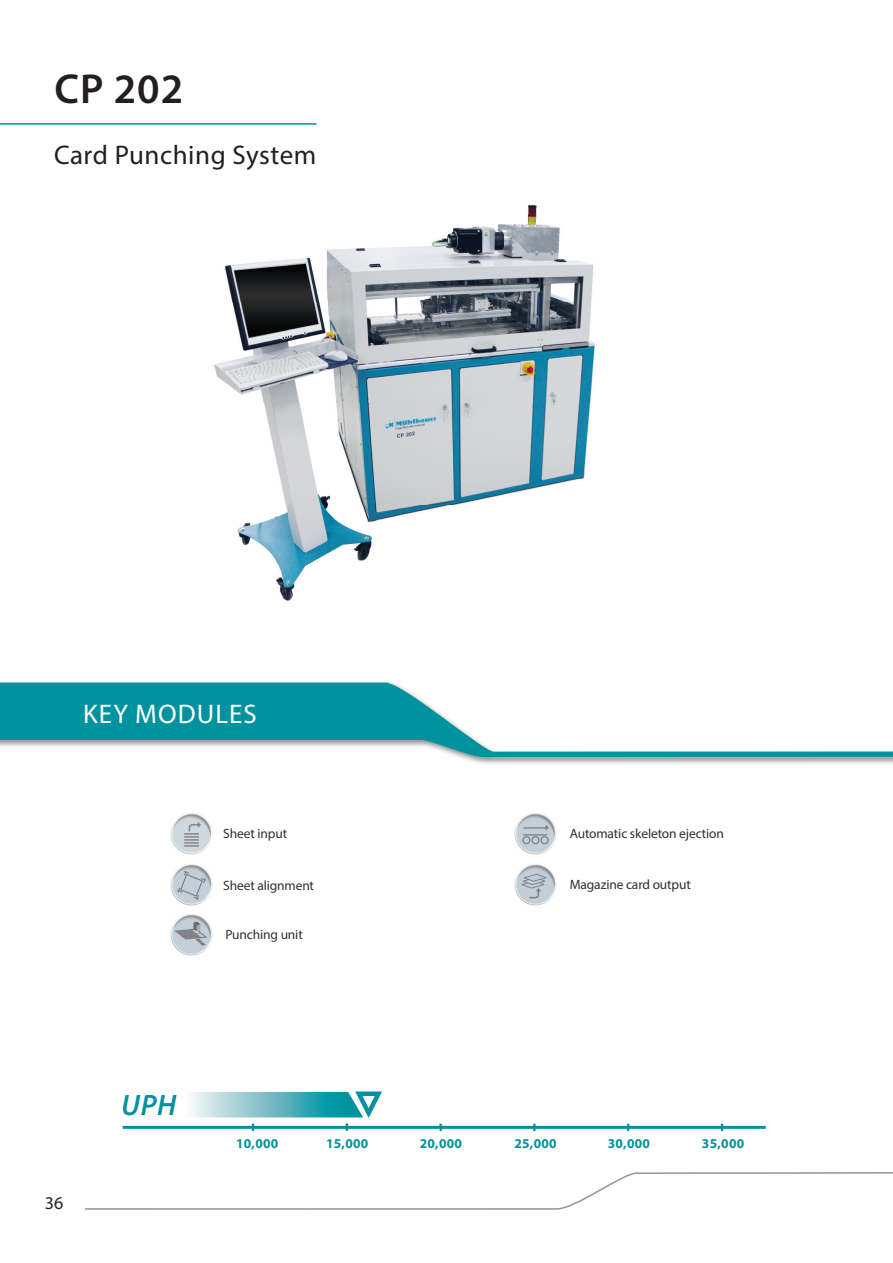
<style>
.page{position:relative;width:893px;height:1263px;background:#fff}
.page>*{position:absolute;margin:0;border:0;box-sizing:border-box;transform-origin:0 0}
.t1{font:600 42px "Myriad Pro";color:#231f20}
.t2{font:italic 600 29.55px "Myriad Pro";color:#00929e}
.t3{font:27px "Myriad Pro";letter-spacing:.02em;color:#231f20}
.t4{font:27px "Myriad Pro";letter-spacing:.04em;color:#fff}
.t5{font:18px "Myriad Pro";color:#231f20}
.t6{font:13.5px "Myriad Pro";letter-spacing:-.01em;color:#312f30}
.t7{font:700 13.5px "Myriad Pro";letter-spacing:.02em;color:#00929e}
</style>
<div class="page">
<svg style="left:85px;top:1172px;width:808px;height:38px"></svg>
<hr style="left:0;top:123px;width:316px;height:2px;background:#00929e">
<hr style="left:123px;top:1126px;width:643px;height:3px;background:#00929e">
<svg style="left:439px;top:1124px;width:3px;height:7px"></svg>
<svg style="left:533px;top:1124px;width:3px;height:7px"></svg>
<svg style="left:175px;top:1091px;width:209px;height:40px"></svg>
<img style="left:170px;top:813px;width:42px;height:42px">
<img style="left:170px;top:864px;width:43px;height:42px">
<img style="left:514px;top:813px;width:42px;height:42px">
<img style="left:213px;top:204px;width:382px;height:397px">
<img style="left:170px;top:914px;width:42px;height:42px">
<img style="left:514px;top:864px;width:42px;height:42px">
<svg style="left:0;top:682px;width:893px;height:75px"></svg>
<h1 class="t1" style="left:55px;top:62px;width:130px">CP 202</h1>
<h3 class="t3" style="left:54px;top:138px;width:264px">Card Punching System</h3>
<h3 class="t4" style="left:83px;top:697px;width:175px">KEY MODULES</h3>
<p class="t6" style="left:223px;top:825px;width:65px">Sheet input</p>
<p class="t6" style="left:223px;top:877px;width:92px">Sheet alignment</p>
<p class="t6" style="left:225px;top:927px;width:79px">Punching unit</p>
<h2 class="t2" style="left:121px;top:1086px;width:57px">UPH</h2>
<p class="t6" style="left:570px;top:825px;width:156px">Automatic skeleton ejection</p>
<p class="t6" style="left:570px;top:876px;width:123px">Magazine card output</p>
<h3 class="t5" style="left:45px;top:1192px;width:20px">36</h3>
<p class="t7" style="left:236px;top:1135px;width:44px">10,000</p>
<p class="t7" style="left:326px;top:1135px;width:44px">15,000</p>
<p class="t7" style="left:420px;top:1135px;width:44px">20,000</p>
<p class="t7" style="left:514px;top:1135px;width:44px">25,000</p>
<p class="t7" style="left:608px;top:1135px;width:44px">30,000</p>
<p class="t7" style="left:702px;top:1135px;width:44px">35,000</p>
</div>
